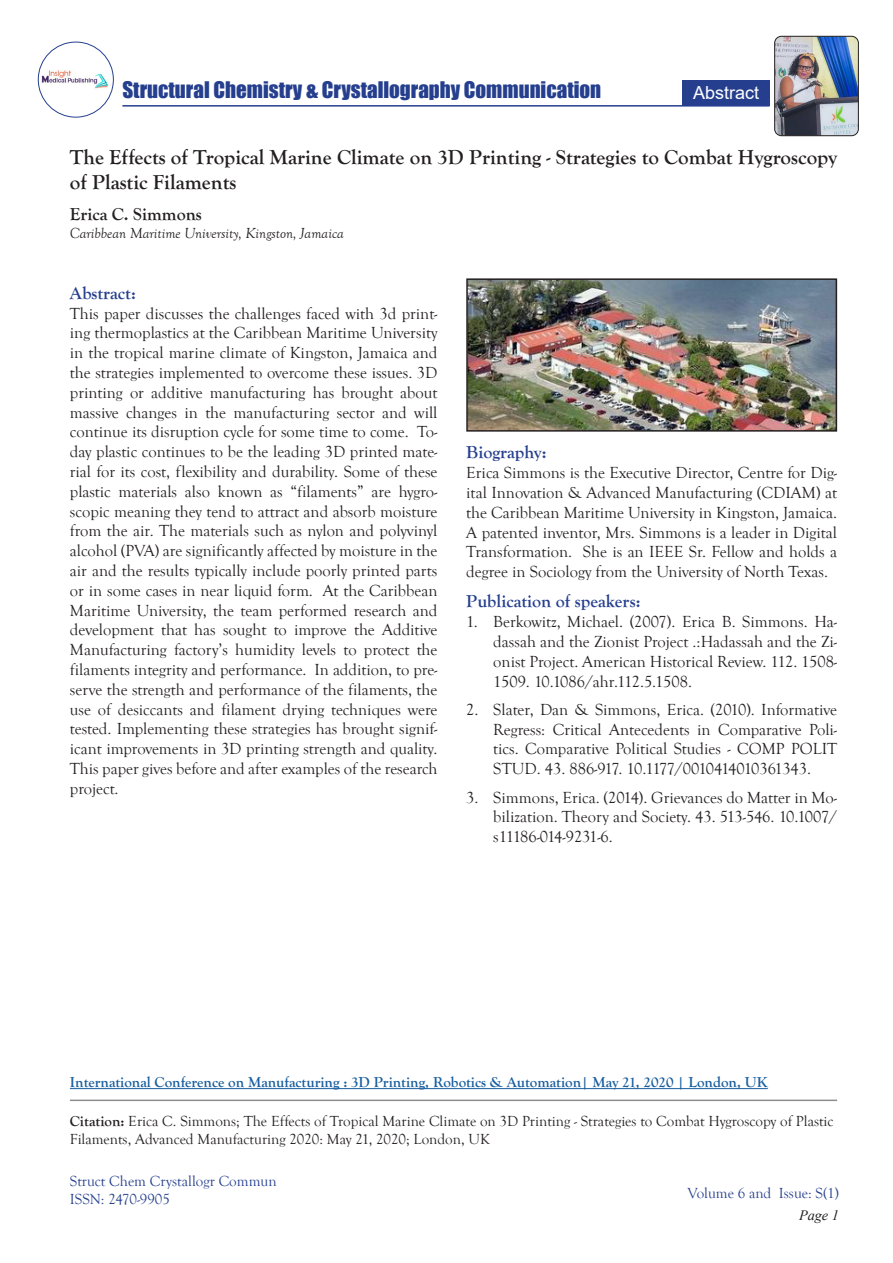
<style>
.page{position:relative;width:893px;height:1263px;background:#fff}
.page>*{position:absolute;margin:0;border:0;box-sizing:border-box;transform-origin:0 0}
.t1{font:700 21px/25.2px "Goudy Old Style T";color:#231f20}
.t2{font:21px "Impact";color:#253f8e}
.t3{font:700 18px "Goudy Old Style T";color:#253f8e}
.t4{font:700 18px "Goudy Old Style T";color:#231f20}
.t5{font:18px "Arial";color:#fff}
.t6{font:16.5px/19.8px "Goudy Old Style T";color:#231f20;text-align:justify}
.t7{font:15px/18px "Goudy Old Style T";color:#231f20}
.t8{font:700 15px "Goudy Old Style T";color:#175d9e}
.t9{font:15px/18px "Goudy Old Style T";color:#253f8e}
.t10{font:italic 15px "Goudy Old Style T";color:#231f20}
.t11{font:italic 14.25px "Times New Roman";color:#231f20}
.s1{font-weight:700}
</style>
<div class="page">
<img style="left:38px;top:67px;width:75px;height:25px">
<div style="left:38px;top:42px;width:76px;height:76px;border:1px solid #253f8e;border-radius:50%"></div>
<div style="left:682px;top:80px;width:88px;height:25px;background:#253f8e"></div>
<hr style="left:122px;top:105px;width:647px;height:2px;background:#253f8e">
<img style="left:775px;top:36px;width:83px;height:100px">
<div style="left:774px;top:36px;width:85px;height:100px;border:1px solid #231f20;border-radius:7px"></div>
<hr style="left:70px;top:1099px;width:767px;height:2px;background:#231f20">
<hr style="left:70px;top:1088px;width:698px;height:1px;background:#175d9e">
<img style="left:469px;top:281px;width:365px;height:148px">
<div style="left:466px;top:278px;width:371px;height:154px;border:2px solid #231f20"></div>
<p class="t2" style="left:122px;top:73px;width:480px">Structural Chemistry &amp; Crystallography Communication</p>
<p class="t5" style="left:693px;top:80px;width:68px">Abstract</p>
<p class="t1" style="left:70px;top:145px;width:769px">The Effects of Tropical Marine Climate on 3D Printing - Strategies to Combat Hygroscopy of Plastic Filaments</p>
<p class="t4" style="left:70px;top:204px;width:134px">Erica C. Simmons</p>
<p class="t10" style="left:70px;top:224px;width:276px">Caribbean Maritime University, Kingston, Jamaica</p>
<p class="t3" style="left:70px;top:283px;width:68px">Abstract:</p>
<p class="t6" style="left:70px;top:304px;width:369px">This paper discusses the challenges faced with 3d print&shy;ing thermoplastics at the Caribbean Maritime University in the tropical marine climate of Kingston, Jamaica and the strategies implemented to overcome these issues. 3D printing or additive manufacturing has brought about massive changes in the manufacturing sector and will continue its disruption cycle for some time to come. To&shy;day plastic continues to be the leading 3D printed mate&shy;rial for its cost, flexibility and durability. Some of these plastic materials also known as “filaments” are hygro&shy;scopic meaning they tend to attract and absorb moisture from the air. The materials such as nylon and polyvinyl alcohol (PVA) are significantly affected by moisture in the air and the results typically include poorly printed parts or in some cases in near liquid form. At the Caribbean Maritime University, the team performed research and development that has sought to improve the Additive Manufacturing factory’s humidity levels to protect the filaments integrity and performance. In addition, to pre&shy;serve the strength and performance of the filaments, the use of desiccants and filament drying techniques were tested. Implementing these strategies has brought signif&shy;icant improvements in 3D printing strength and quality.<br>This paper gives before and after examples of the research project.</p>
<p class="t3" style="left:466px;top:442px;width:82px">Biography:</p>
<p class="t6" style="left:466px;top:463px;width:372px">Erica Simmons is the Executive Director, Centre for Dig&shy;ital Innovation &amp; Advanced Manufacturing (CDIAM) at the Caribbean Maritime University in Kingston, Jamaica.<br>A patented inventor, Mrs. Simmons is a leader in Digital Transformation. She is an IEEE Sr. Fellow and holds a degree in Sociology from the University of North Texas.</p>
<p class="t3" style="left:466px;top:591px;width:176px">Publication of speakers:</p>
<p class="t6" style="left:493px;top:612px;width:345px;text-indent:-27px">1. Berkowitz, Michael. (2007). Erica B. Simmons. Ha&shy;dassah and the Zionist Project .:Hadassah and the Zi&shy;onist Project. American Historical Review. 112. 1508- 1509. 10.1086/ahr.112.5.1508.</p>
<p class="t6" style="left:493px;top:700px;width:345px;text-indent:-27px">2. Slater, Dan &amp; Simmons, Erica. (2010). Informative Regress: Critical Antecedents in Comparative Poli&shy;tics. Comparative Political Studies - COMP POLIT STUD. 43. 886-917. 10.1177/0010414010361343.</p>
<p class="t6" style="left:493px;top:787px;width:345px;text-indent:-27px">3. Simmons, Erica. (2014). Grievances do Matter in Mo&shy;bilization. Theory and Society. 43. 513-546. 10.1007/ s11186-014-9231-6.</p>
<p class="t8" style="left:70px;top:1074px;width:699px">International Conference on Manufacturing : 3D Printing, Robotics &amp; Automation| May 21, 2020 | London, UK</p>
<p class="t7" style="left:70px;top:1112px;width:765px"><span class="s1">Citation:</span> Erica C. Simmons; The Effects of Tropical Marine Climate on 3D Printing - Strategies to Combat Hygroscopy of Plastic<br>Filaments, Advanced Manufacturing 2020: May 21, 2020; London, UK</p>
<p class="t9" style="left:70px;top:1173px;width:208px">Struct Chem Crystallogr Commun<br>ISSN: 2470-9905</p>
<p class="t9" style="left:688px;top:1185px;width:153px">Volume 6 and Issue: S(1)</p>
<p class="t11" style="left:799px;top:1206px;width:41px">Page 1</p>
</div>
